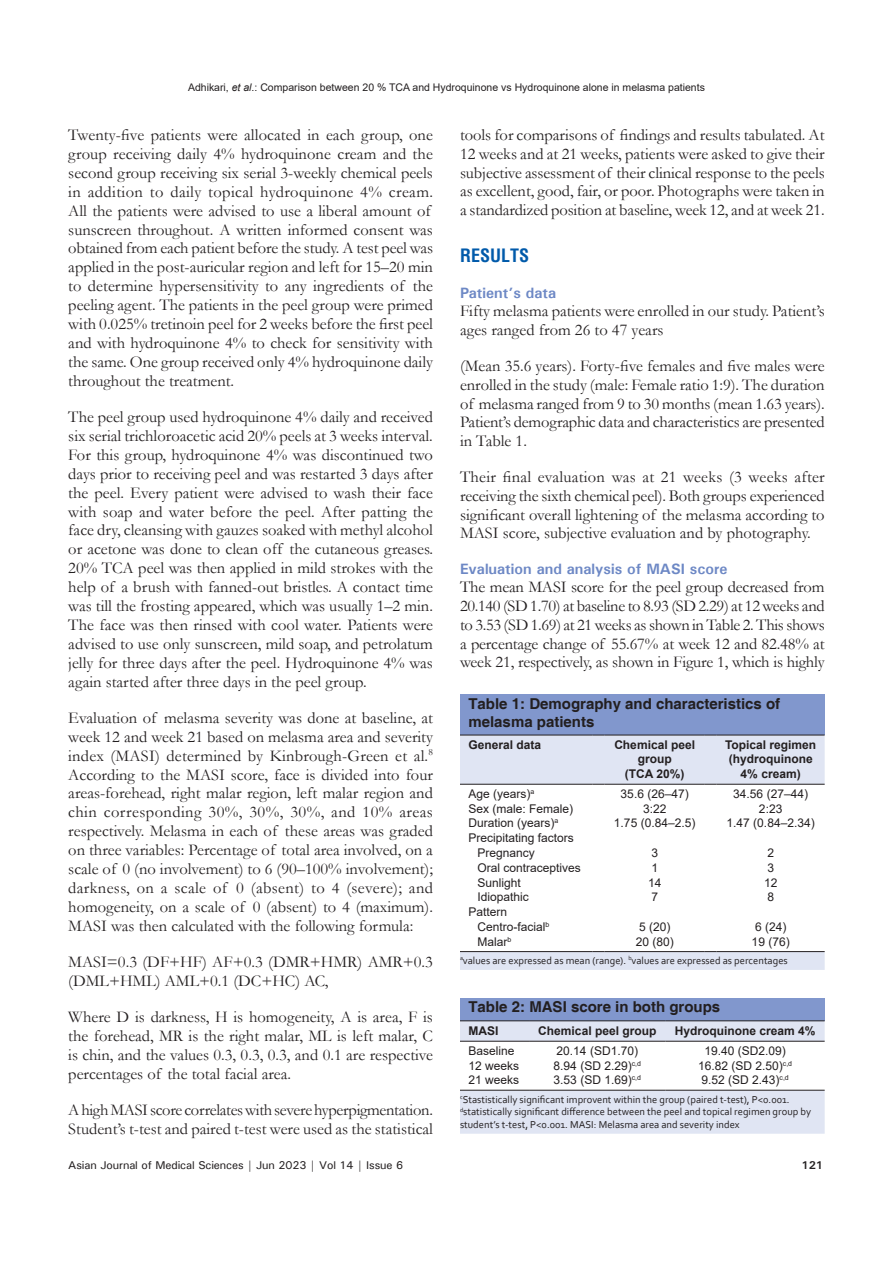
<style>
.page{position:relative;width:893px;height:1263px;background:#fff}
.page>*{position:absolute;margin:0;border:0;box-sizing:border-box;transform-origin:0 0}
.t1{font:700 condensed 18px "Helvetica";color:#015aaa}
.TX{font:16.5px/18.9px "Garamond";color:#231f20;text-align:justify}
.TX-2{font:16.5px/18.9px "Garamond";letter-spacing:-.02em;color:#231f20}
.TT{font:700 15px/18px "Helvetica";color:#231f20}
.t2{font:700 15px "Univers";color:#6d88c5}
.TB{font:12px "Arial";color:#231f20}
.TCH{font:700 12px/14.4px "Arial";color:#231f20;text-align:center}
.TBL{font:12px "Arial";color:#231f20}
.t3{font:500 11.25px "Univers";letter-spacing:-.01em;color:#231f20}
.t4{font:700 11.25px "Univers";color:#231f20}
.TFN{font:10.5px/12.6px "Corbel";color:#231f20}
.t5{font:10.5px "Arial";color:#231f20}
.s1{font-style:italic}
</style>
<div class="page">
<div style="left:460px;top:694px;width:365px;height:41px;background:#8197cd"></div>
<svg style="left:460px;top:736px;width:365px;height:234px"></svg>
<hr style="left:460px;top:951px;width:133px;height:1px;background:#231f20">
<svg style="left:593px;top:951px;width:12px;height:1px"></svg>
<hr style="left:605px;top:951px;width:100px;height:1px;background:#231f20">
<svg style="left:705px;top:951px;width:12px;height:1px"></svg>
<hr style="left:717px;top:951px;width:108px;height:1px;background:#231f20">
<hr style="left:460px;top:784px;width:133px;height:1px;background:#231f20">
<svg style="left:593px;top:784px;width:12px;height:1px"></svg>
<hr style="left:605px;top:784px;width:100px;height:1px;background:#231f20">
<svg style="left:705px;top:784px;width:12px;height:1px"></svg>
<hr style="left:717px;top:784px;width:108px;height:1px;background:#231f20">
<hr style="left:460px;top:735px;width:133px;height:1px;background:#231f20">
<svg style="left:593px;top:735px;width:12px;height:1px"></svg>
<hr style="left:605px;top:735px;width:100px;height:1px;background:#231f20">
<svg style="left:705px;top:735px;width:12px;height:1px"></svg>
<hr style="left:717px;top:735px;width:108px;height:1px;background:#231f20">
<div style="left:460px;top:998px;width:365px;height:23px;background:#8197cd"></div>
<svg style="left:460px;top:1021px;width:365px;height:113px"></svg>
<hr style="left:460px;top:1090px;width:69px;height:1px;background:#231f20">
<hr style="left:529px;top:1090px;width:137px;height:1px;background:#231f20">
<hr style="left:666px;top:1090px;width:159px;height:1px;background:#231f20">
<hr style="left:460px;top:1041px;width:69px;height:1px;background:#231f20">
<hr style="left:529px;top:1041px;width:137px;height:1px;background:#231f20">
<hr style="left:666px;top:1041px;width:159px;height:1px;background:#231f20">
<hr style="left:460px;top:1020px;width:69px;height:1px;background:#231f20">
<hr style="left:529px;top:1020px;width:137px;height:1px;background:#231f20">
<hr style="left:666px;top:1020px;width:159px;height:1px;background:#231f20">
<p class="t5" style="left:188px;top:80px;width:518px">Adhikari, <span class="s1">et al</span>.: Comparison between 20 % TCA and Hydroquinone vs Hydroquinone alone in melasma patients</p>
<p class="TX" style="left:68px;top:125px;width:366px;text-align:left">Twenty-five patients were allocated in each group, one group receiving daily 4% hydroquinone cream and the second group receiving six serial 3-weekly chemical peels in addition to daily topical hydroquinone 4% cream.<br>All the patients were advised to use a liberal amount of sunscreen throughout. A written informed consent was obtained from each patient before the study. A test peel was applied in the post-auricular region and left for 15–20 min to determine hypersensitivity to any ingredients of the peeling agent. The patients in the peel group were primed with 0.025% tretinoin peel for 2 weeks before the first peel and with hydroquinone 4% to check for sensitivity with the same. One group received only 4% hydroquinone daily throughout the treatment.</p>
<p class="TX" style="left:68px;top:407px;width:366px">The peel group used hydroquinone 4% daily and received six serial trichloroacetic acid 20% peels at 3 weeks interval.<br>For this group, hydroquinone 4% was discontinued two days prior to receiving peel and was restarted 3 days after the peel. Every patient were advised to wash their face with soap and water before the peel. After patting the face dry, cleansing with gauzes soaked with methyl alcohol or acetone was done to clean off the cutaneous greases.<br>20% TCA peel was then applied in mild strokes with the help of a brush with fanned-out bristles. A contact time was till the frosting appeared, which was usually 1–2 min.<br>The face was then rinsed with cool water. Patients were advised to use only sunscreen, mild soap, and petrolatum jelly for three days after the peel. Hydroquinone 4% was again started after three days in the peel group.</p>
<p class="TX" style="left:68px;top:708px;width:366px">Evaluation of melasma severity was done at baseline, at week 12 and week 21 based on melasma area and severity index (MASI) determined by Kinbrough-Green et al.<sup>8<br></sup>According to the MASI score, face is divided into four areas-forehead, right malar region, left malar region and chin corresponding 30%, 30%, 30%, and 10% areas respectively. Melasma in each of these areas was graded on three variables: Percentage of total area involved, on a scale of 0 (no involvement) to 6 (90–100% involvement); darkness, on a scale of 0 (absent) to 4 (severe); and homogeneity, on a scale of 0 (absent) to 4 (maximum).<br>MASI was then calculated with the following formula:</p>
<p class="TX" style="left:68px;top:952px;width:366px">MASI=0.3 (DF+HF) AF+0.3 (DMR+HMR) AMR+0.3 (DML+HML) AML+0.1 (DC+HC) AC,</p>
<p class="TX" style="left:68px;top:1007px;width:366px">Where D is darkness, H is homogeneity, A is area, F is the forehead, MR is the right malar, ML is left malar, C is chin, and the values 0.3, 0.3, 0.3, and 0.1 are respective percentages of the total facial area.</p>
<p class="TX-2" style="left:68px;top:1100px;width:366px">A high MASI score correlates with severe hyperpigmentation.<br>Student’s t-test and paired t-test were used as the statistical</p>
<p class="TX" style="left:460px;top:125px;width:366px">tools for comparisons of findings and results tabulated. At 12 weeks and at 21 weeks, patients were asked to give their subjective assessment of their clinical response to the peels as excellent, good, fair, or poor. Photographs were taken in a standardized position at baseline, week 12, and at week 21.</p>
<h1 class="t1" style="left:460px;top:244px;width:71px">RESULTS</h1>
<h2 class="t2" style="left:460px;top:283px;width:98px">Patient’s data</h2>
<p class="TX" style="left:460px;top:301px;width:366px">Fifty melasma patients were enrolled in our study. Patient’s ages ranged from 26 to 47 years</p>
<p class="TX" style="left:460px;top:356px;width:366px">(Mean 35.6 years). Forty-five females and five males were enrolled in the study (male: Female ratio 1:9). The duration of melasma ranged from 9 to 30 months (mean 1.63 years).<br>Patient’s demographic data and characteristics are presented in Table 1.</p>
<p class="TX" style="left:460px;top:467px;width:366px">Their final evaluation was at 21 weeks (3 weeks after receiving the sixth chemical peel). Both groups experienced significant overall lightening of the melasma according to MASI score, subjective evaluation and by photography.</p>
<h2 class="t2" style="left:460px;top:559px;width:269px">Evaluation and analysis of MASI score</h2>
<p class="TX" style="left:460px;top:577px;width:366px">The mean MASI score for the peel group decreased from 20.140 (SD 1.70) at baseline to 8.93 (SD 2.29) at 12 weeks and to 3.53 (SD 1.69) at 21 weeks as shown in Table 2. This shows a percentage change of 55.67% at week 12 and 82.48% at week 21, respectively, as shown in Figure 1, which is highly</p>
<p class="TT" style="left:468px;top:695px;width:313px">Table 1: Demography and characteristics of melasma patients</p>
<p class="TCH" style="left:468px;top:738px;width:74px">General data</p>
<p class="TCH" style="left:614px;top:738px;width:82px">Chemical peel group<br>(TCA 20%)</p>
<p class="TCH" style="left:725px;top:738px;width:93px">Topical regimen (hydroquinone<br>4% cream)</p>
<p class="TB" style="left:468px;top:785px;width:67px">Age (years)<sup>a</sup></p>
<p class="TB" style="left:621px;top:785px;width:70px">35.6 (26–47)</p>
<p class="TB" style="left:733px;top:785px;width:76px">34.56 (27–44)</p>
<p class="TB" style="left:468px;top:800px;width:106px">Sex (male: Female)</p>
<p class="TB" style="left:643px;top:800px;width:25px">3:22</p>
<p class="TB" style="left:759px;top:800px;width:25px">2:23</p>
<p class="TB" style="left:468px;top:815px;width:91px">Duration (years)<sup>a</sup></p>
<p class="TB" style="left:614px;top:815px;width:83px">1.75 (0.84–2.5)</p>
<p class="TB" style="left:727px;top:815px;width:90px">1.47 (0.84–2.34)</p>
<p class="TB" style="left:468px;top:830px;width:107px">Precipitating factors</p>
<p class="TB" style="left:477px;top:844px;width:59px">Pregnancy</p>
<p class="TB" style="left:651px;top:844px;width:8px">3</p>
<p class="TB" style="left:767px;top:844px;width:8px">2</p>
<p class="TB" style="left:477px;top:859px;width:105px">Oral contraceptives</p>
<p class="TB" style="left:651px;top:859px;width:8px">1</p>
<p class="TB" style="left:767px;top:859px;width:8px">3</p>
<p class="TB" style="left:477px;top:874px;width:45px">Sunlight</p>
<p class="TB" style="left:648px;top:874px;width:15px">14</p>
<p class="TB" style="left:764px;top:874px;width:15px">12</p>
<p class="TB" style="left:477px;top:889px;width:53px">Idiopathic</p>
<p class="TB" style="left:651px;top:889px;width:8px">7</p>
<p class="TB" style="left:767px;top:889px;width:8px">8</p>
<p class="TB" style="left:468px;top:904px;width:40px">Pattern</p>
<p class="TB" style="left:477px;top:918px;width:73px">Centro‑facial<sup>b</sup></p>
<p class="TB" style="left:639px;top:918px;width:33px">5 (20)</p>
<p class="TB" style="left:755px;top:918px;width:33px">6 (24)</p>
<p class="TBL" style="left:477px;top:933px;width:35px">Malar<sup>b</sup></p>
<p class="TBL" style="left:636px;top:933px;width:40px">20 (80)</p>
<p class="TBL" style="left:752px;top:933px;width:40px">19 (76)</p>
<p class="TFN" style="left:460px;top:954px;width:329px"><sup>a</sup>values are expressed as mean (range). <sup>b</sup>values are expressed as percentages</p>
<p class="TT" style="left:468px;top:999px;width:253px">Table 2: MASI score in both groups</p>
<p class="TCH" style="left:468px;top:1023px;width:31px">MASI</p>
<p class="TCH" style="left:538px;top:1023px;width:120px">Chemical peel group</p>
<p class="TCH" style="left:675px;top:1023px;width:142px">Hydroquinone cream 4%</p>
<p class="TB" style="left:468px;top:1042px;width:48px">Baseline</p>
<p class="TB" style="left:557px;top:1042px;width:83px">20.14 (SD1.70)</p>
<p class="TB" style="left:704px;top:1042px;width:83px">19.40 (SD2.09)</p>
<p class="TB" style="left:468px;top:1057px;width:52px">12 weeks</p>
<p class="TB" style="left:554px;top:1057px;width:89px">8.94 (SD 2.29)<sup>c,d</sup></p>
<p class="TB" style="left:698px;top:1057px;width:96px">16.82 (SD 2.50)<sup>c,d</sup></p>
<p class="TBL" style="left:468px;top:1072px;width:52px">21 weeks</p>
<p class="TBL" style="left:554px;top:1072px;width:89px">3.53 (SD 1.69)<sup>c,d</sup></p>
<p class="TBL" style="left:701px;top:1072px;width:89px">9.52 (SD 2.43)<sup>c,d</sup></p>
<p class="TFN" style="left:460px;top:1092px;width:353px"><sup>c</sup>Stastistically significant improvent within the group (paired t‑test), P&lt;0.001. <sup>d</sup>statistically significant difference between the peel and topical regimen group by student’s t‑test, P<span class="s1">&lt;</span>0.001. MASI: Melasma area and severity index</p>
<p class="t3" style="left:68px;top:1157px;width:336px">Asian Journal of Medical Sciences | Jun 2023 | Vol 14 | Issue 6</p>
<p class="t4" style="left:802px;top:1158px;width:23px">121</p>
</div>
